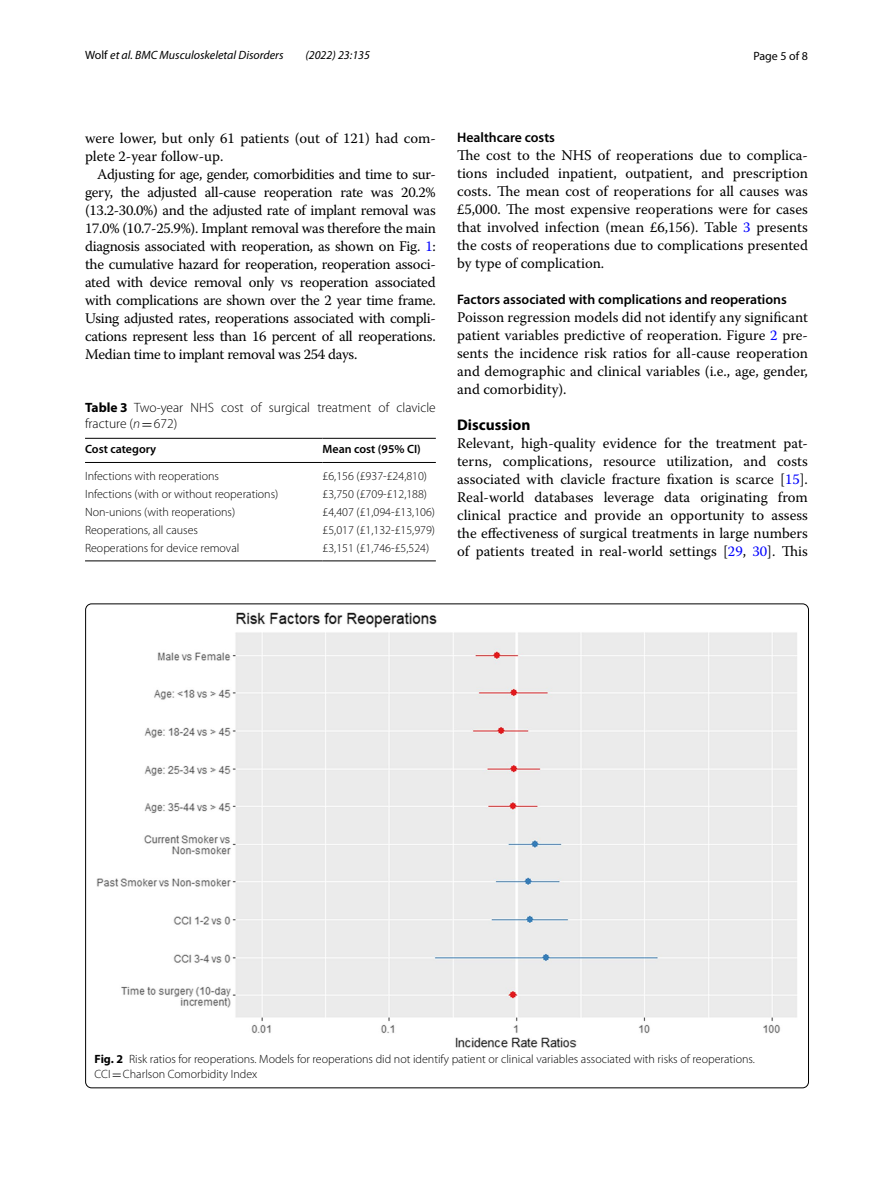
<style>
.page{position:relative;width:893px;height:1187px;background:#fff}
.page>*{position:absolute;margin:0;border:0;box-sizing:border-box;transform-origin:0 0}
.t1{font:700 15.45px "Myriad Pro";color:#000}
.t2{font:14.7px/18px "Warnock Pro";color:#000;text-align:justify}
.t3{font:600 13.8px "Myriad Pro";color:#000}
.t4{font:300 13.5px/16.5px "Myriad Pro";color:#000}
.t5{font:300 12px/15px "Myriad Pro";color:#000}
.t6{font:italic 12px "Myriad Pro";color:#000}
.t7{font:600 12px "Myriad Pro";color:#000}
.t8{font:12px "Myriad Pro";color:#000}
.s1{font-style:normal}
.s2{color:#00f}
.s3{font-weight:700}
.s4{font-style:italic}
.s5{font-family:"MTSY";font-weight:400}
</style>
<div class="page">
<hr style="left:85px;top:438px;width:238px;height:1px;background:#000">
<hr style="left:85px;top:462px;width:238px;height:1px;background:#000">
<hr style="left:323px;top:438px;width:113px;height:1px;background:#000">
<hr style="left:323px;top:462px;width:113px;height:1px;background:#000">
<hr style="left:85px;top:560px;width:238px;height:1px;background:#000">
<hr style="left:323px;top:560px;width:113px;height:1px;background:#000">
<img style="left:97px;top:613px;width:700px;height:434px">
<p class="t6" style="left:85px;top:48px;width:200px"><span class="s1">Wolf</span> et al. BMC Musculoskeletal Disorders</p>
<p class="t6" style="left:305px;top:48px;width:66px">(2022) 23:135</p>
<p class="t8" style="left:753px;top:48px;width:56px">Page 5 of 8</p>
<p class="t2" style="left:85px;top:128px;width:352px">were lower, but only 61 patients (out of 121) had com&shy;plete 2-year follow-up.</p>
<p class="t2" style="left:85px;top:164px;width:352px;text-indent:12px">Adjusting for age, gender, comorbidities and time to sur&shy;gery, the adjusted all-cause reoperation rate was 20.2% (13.2-30.0%) and the adjusted rate of implant removal was 17.0% (10.7-25.9%). Implant removal was therefore the main diagnosis associated with reoperation, as shown on Fig. <span class="s2">1</span>: the cumulative hazard for reoperation, reoperation associ&shy;ated with device removal only vs reoperation associated with complications are shown over the 2 year time frame.<br>Using adjusted rates, reoperations associated with compli&shy;cations represent less than 16 percent of all reoperations.<br>Median time to implant removal was 254 days.</p>
<p class="t4" style="left:85px;top:399px;width:352px"><span class="s3">Table 3</span> Two-year NHS cost of surgical treatment of clavicle fracture (<span class="s4">n</span><span class="s5">=</span>672)</p>
<p class="t7" style="left:85px;top:441px;width:73px">Cost category</p>
<p class="t7" style="left:323px;top:441px;width:100px">Mean cost (95% CI)</p>
<p class="t5" style="left:85px;top:468px;width:136px">Infections with reoperations</p>
<p class="t5" style="left:323px;top:468px;width:106px">£6,156 (£937-£24,810)</p>
<p class="t5" style="left:85px;top:486px;width:195px">Infections (with or without reoperations)</p>
<p class="t5" style="left:323px;top:486px;width:106px">£3,750 (£709-£12,188)</p>
<p class="t5" style="left:85px;top:504px;width:152px">Non-unions (with reoperations)</p>
<p class="t5" style="left:323px;top:504px;width:114px">£4,407 (£1,094-£13,106)</p>
<p class="t5" style="left:85px;top:522px;width:114px">Reoperations, all causes</p>
<p class="t5" style="left:323px;top:522px;width:114px">£5,017 (£1,132-£15,979)</p>
<p class="t5" style="left:85px;top:541px;width:156px">Reoperations for device removal</p>
<p class="t5" style="left:323px;top:541px;width:108px">£3,151 (£1,746-£5,524)</p>
<p class="t3" style="left:457px;top:129px;width:99px">Healthcare costs</p>
<p class="t2" style="left:457px;top:146px;width:352px">The cost to the NHS of reoperations due to complica&shy;tions included inpatient, outpatient, and prescription costs. The mean cost of reoperations for all causes was £5,000. The most expensive reoperations were for cases that involved infection (mean £6,156). Table <span class="s2">3</span> presents the costs of reoperations due to complications presented by type of complication.</p>
<p class="t3" style="left:457px;top:291px;width:331px">Factors associated with complications and reoperations</p>
<p class="t2" style="left:457px;top:308px;width:352px">Poisson regression models did not identify any significant patient variables predictive of reoperation. Figure <span class="s2">2</span> pre&shy;sents the incidence risk ratios for all-cause reoperation and demographic and clinical variables (i.e., age, gender, and comorbidity).</p>
<p class="t1" style="left:457px;top:415px;width:75px">Discussion</p>
<p class="t2" style="left:457px;top:434px;width:352px">Relevant, high-quality evidence for the treatment pat&shy;terns, complications, resource utilization, and costs associated with clavicle fracture fixation is scarce [<span class="s2">15</span>].<br>Real-world databases leverage data originating from clinical practice and provide an opportunity to assess the effectiveness of surgical treatments in large numbers of patients treated in real-world settings [<span class="s2">29</span>, <span class="s2">30</span>]. This</p>
<p class="t5" style="left:95px;top:1051px;width:662px"><span class="s3">Fig. 2</span> Risk ratios for reoperations. Models for reoperations did not identify patient or clinical variables associated with risks of reoperations.<br>CCI<span class="s5">=</span>Charlson Comorbidity Index</p>
</div>
